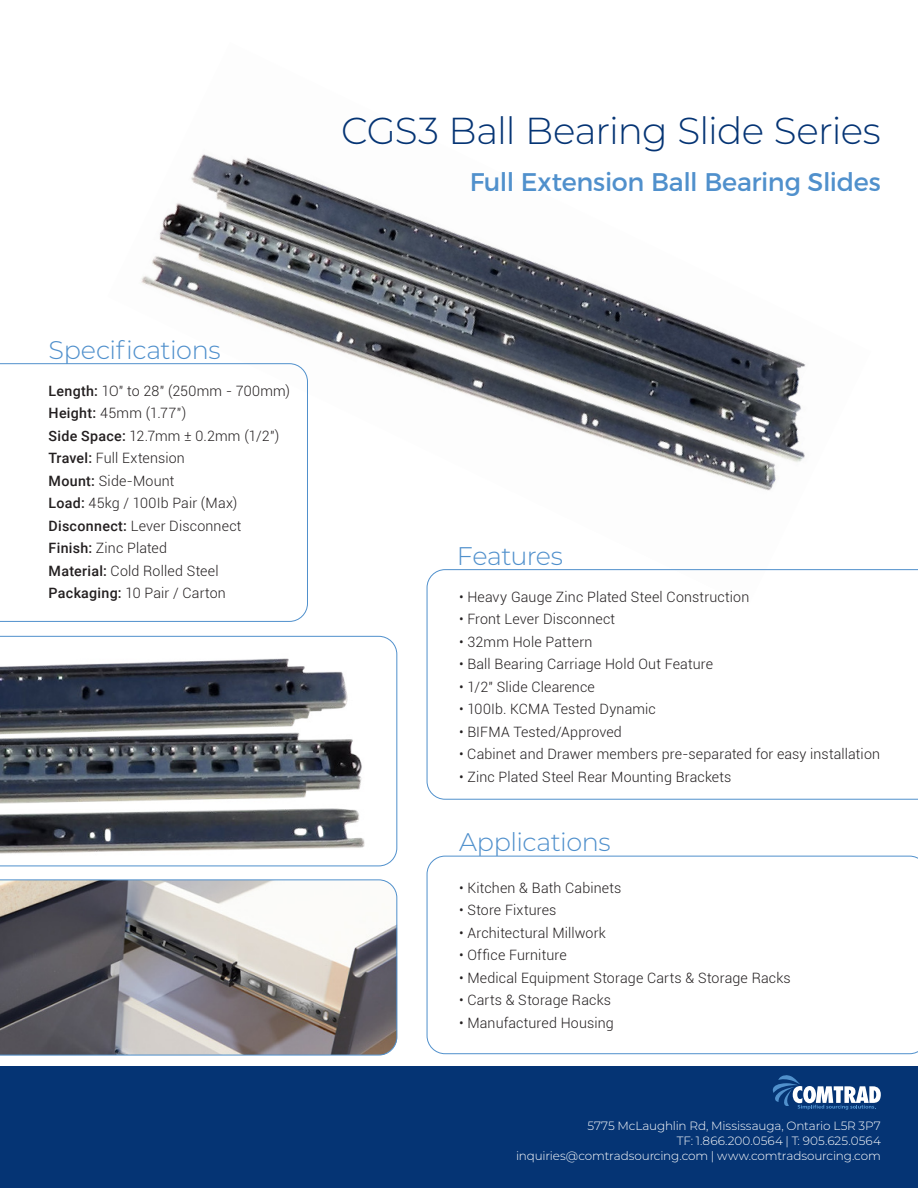
<style>
.page{position:relative;width:918px;height:1188px;background:#fff}
.page>*{position:absolute;margin:0;border:0;box-sizing:border-box;transform-origin:0 0}
.Front_PG_-_Head_1{font:300 37.5px "Montserrat";letter-spacing:-.02em;color:#053474}
.Front_PG_-_Frame_Head{font:300 25.5px "Montserrat";letter-spacing:-.02em;color:#5090cc}
.Front_PG_-_Head_2{font:25.5px "Montserrat";letter-spacing:-.015em;color:#5090cc}
.Body_text{font:300 14.25px "Roboto";letter-spacing:.01em;color:#231f20}
.t1{font:300 12px/15px "Montserrat";letter-spacing:-.01em;color:#fff;text-align:right}
.s1{font-weight:500}
</style>
<div class="page">
<div style="left:0;top:1066px;width:918px;height:122px;background:#053474"></div>
<svg style="left:772px;top:1075px;width:109px;height:35px"></svg>
<img style="left:141px;top:154px;width:665px;height:452px">
<svg style="left:0;top:363px;width:308px;height:259px"></svg>
<svg style="left:0;top:636px;width:397px;height:230px"></svg>
<svg style="left:0;top:880px;width:397px;height:175px;background:#969394"></svg>
<svg style="left:427px;top:569px;width:491px;height:231px"></svg>
<svg style="left:427px;top:856px;width:491px;height:198px"></svg>
<p class="Front_PG_-_Head_1" style="left:341px;top:106px;width:541px">CGS3 Ball Bearing Slide Series</p>
<p class="Front_PG_-_Frame_Head" style="left:49px;top:332px;width:174px">Specifications</p>
<p class="Front_PG_-_Head_2" style="left:470px;top:166px;width:412px">Full Extension Ball Bearing Slides</p>
<p class="Body_text" style="left:49px;top:381px;width:243px"><span class="s1">Length:</span> 1O" to 28" (250mm - 700mm)</p>
<p class="Body_text" style="left:49px;top:403px;width:139px"><span class="s1">Height:</span> 45mm (1.77")</p>
<p class="Body_text" style="left:49px;top:426px;width:232px"><span class="s1">Side Space:</span> 12.7mm ± 0.2mm (1/2")</p>
<p class="Body_text" style="left:49px;top:448px;width:138px"><span class="s1">Travel:</span> Full Extension</p>
<p class="Body_text" style="left:49px;top:471px;width:127px"><span class="s1">Mount:</span> Side-Mount</p>
<p class="Body_text" style="left:49px;top:493px;width:190px"><span class="s1">Load:</span> 45kg / 100Ib Pair (Max)</p>
<p class="Body_text" style="left:49px;top:516px;width:194px"><span class="s1">Disconnect:</span> Lever Disconnect</p>
<p class="Body_text" style="left:49px;top:538px;width:120px"><span class="s1">Finish:</span> Zinc Plated</p>
<p class="Body_text" style="left:49px;top:561px;width:172px"><span class="s1">Material:</span> Cold Rolled Steel</p>
<p class="Body_text" style="left:49px;top:583px;width:179px"><span class="s1">Packaging:</span> 10 Pair / Carton</p>
<p class="Body_text" style="left:459px;top:587px;width:292px">• Heavy Gauge Zinc Plated Steel Construction</p>
<p class="Body_text" style="left:459px;top:609px;width:158px">• Front Lever Disconnect</p>
<p class="Body_text" style="left:459px;top:632px;width:135px">• 32mm Hole Pattern</p>
<p class="Body_text" style="left:459px;top:654px;width:256px">• Ball Bearing Carriage Hold Out Feature</p>
<p class="Body_text" style="left:459px;top:677px;width:137px">• 1/2" Slide Clearence</p>
<p class="Body_text" style="left:459px;top:699px;width:199px">• 100Ib. KCMA Tested Dynamic</p>
<p class="Body_text" style="left:459px;top:722px;width:164px">• BIFMA Tested/Approved</p>
<p class="Body_text" style="left:459px;top:744px;width:423px">• Cabinet and Drawer members pre-separated for easy installation</p>
<p class="Body_text" style="left:459px;top:767px;width:274px">• Zinc Plated Steel Rear Mounting Brackets</p>
<p class="Front_PG_-_Frame_Head" style="left:457px;top:538px;width:108px">Features</p>
<p class="Front_PG_-_Frame_Head" style="left:459px;top:825px;width:153px">Applications</p>
<p class="Body_text" style="left:459px;top:878px;width:164px">• Kitchen &amp; Bath Cabinets</p>
<p class="Body_text" style="left:459px;top:900px;width:99px">• Store Fixtures</p>
<p class="Body_text" style="left:459px;top:923px;width:148px">• Architectural Millwork</p>
<p class="Body_text" style="left:459px;top:945px;width:109px">• Office Furniture</p>
<p class="Body_text" style="left:459px;top:968px;width:333px">• Medical Equipment Storage Carts &amp; Storage Racks</p>
<p class="Body_text" style="left:459px;top:990px;width:154px">• Carts &amp; Storage Racks</p>
<p class="Body_text" style="left:459px;top:1013px;width:156px">• Manufactured Housing</p>
<p class="t1" style="left:516px;top:1118px;width:366px">5775 McLaughlin Rd, Mississauga, Ontario L5R 3P7<br>TF: 1.866.200.0564 | T: 905.625.0564 inquiries@comtradsourcing.com | www.comtradsourcing.com</p>
</div>
